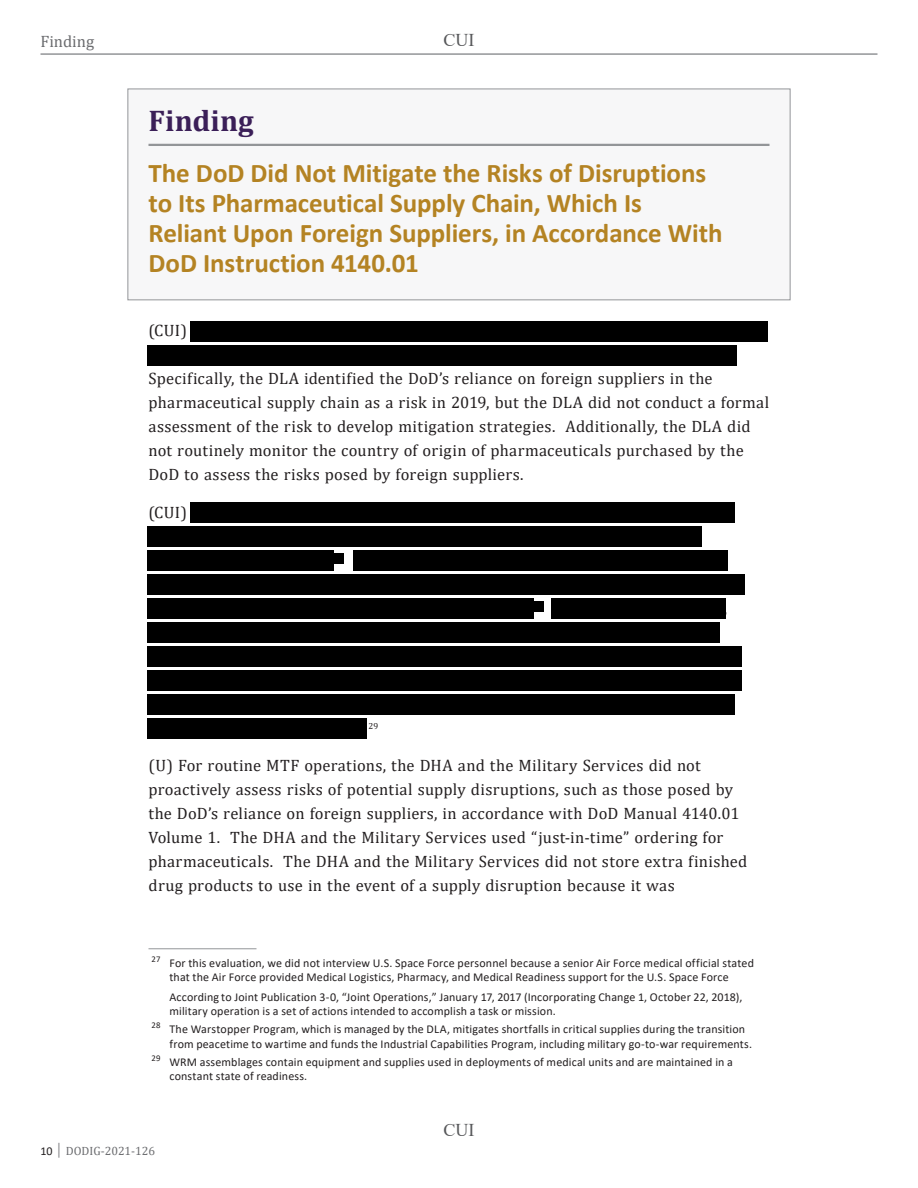
<style>
.page{position:relative;width:918px;height:1188px;background:#fff}
.page>*{position:absolute;margin:0;border:0;box-sizing:border-box;transform-origin:0 0}
.Heading_1{font:700 30px "Cambria";letter-spacing:.005em;color:#3b1f58}
.Heading_2{font:700 27px/30px "Calibri";letter-spacing:-.005em;color:#b48323}
.t1{font:18px "Times New Roman";color:#57585a}
.Body{font:16.5px/24px "Cambria";letter-spacing:.015em;color:#231f20}
.t2{font:16.5px "Cambria";color:#6c6d70}
.Footnote{font:12px/14.4px "Calibri";letter-spacing:.01em;color:#231f20}
.t3{font:12px "Cambria";color:#6c6d70}
.Body-2{font:8.7px "Cambria";color:#231f20}
.s1{font-family:"Calibri";color:#231f20}
</style>
<div class="page">
<hr style="left:40px;top:53px;width:838px;height:2px;background:#939598">
<div style="left:128px;top:89px;width:662px;height:211px;background:#f7f7f8;border:1px solid #939598"></div>
<hr style="left:148px;top:144px;width:622px;height:2px;background:#939598">
<hr style="left:148px;top:948px;width:108px;height:1px;background:#939598">
<div style="left:191px;top:321px;width:577px;height:21px;background:#000"></div>
<div style="left:147px;top:345px;width:589px;height:21px;background:#000"></div>
<div style="left:191px;top:503px;width:544px;height:20px;background:#000"></div>
<div style="left:147px;top:527px;width:554px;height:20px;background:#000"></div>
<div style="left:147px;top:551px;width:186px;height:20px;background:#000"></div>
<div style="left:353px;top:551px;width:375px;height:20px;background:#000"></div>
<div style="left:334px;top:553px;width:10px;height:11px;background:#000"></div>
<div style="left:147px;top:575px;width:598px;height:20px;background:#000"></div>
<div style="left:147px;top:599px;width:387px;height:20px;background:#000"></div>
<div style="left:552px;top:599px;width:174px;height:20px;background:#000"></div>
<div style="left:534px;top:601px;width:10px;height:11px;background:#000"></div>
<div style="left:147px;top:623px;width:572px;height:20px;background:#000"></div>
<div style="left:147px;top:647px;width:594px;height:20px;background:#000"></div>
<div style="left:147px;top:671px;width:595px;height:20px;background:#000"></div>
<div style="left:147px;top:695px;width:588px;height:20px;background:#000"></div>
<div style="left:147px;top:719px;width:219px;height:20px;background:#000"></div>
<p class="t2" style="left:40px;top:31px;width:55px">Finding</p>
<p class="t1" style="left:444px;top:28px;width:32px">CUI</p>
<p class="Heading_1" style="left:148px;top:100px;width:107px">Finding</p>
<p class="Heading_2" style="left:148px;top:157px;width:576px">The DoD Did Not Mitigate the Risks of Disruptions to Its Pharmaceutical Supply Chain, Which Is Reliant Upon Foreign Suppliers, in Accordance With DoD Instruction 4140.01</p>
<p class="Body" style="left:148px;top:318px;width:40px">(CUI)</p>
<p class="Body" style="left:148px;top:366px;width:622px">Specifically, the DLA identified the DoD’s reliance on foreign suppliers in the pharmaceutical supply chain as a risk in 2019, but the DLA did not conduct a formal assessment of the risk to develop mitigation strategies. Additionally, the DLA did not routinely monitor the country of origin of pharmaceuticals purchased by the DoD to assess the risks posed by foreign suppliers.</p>
<p class="Body" style="left:148px;top:500px;width:40px">(CUI)</p>
<p class="Body" style="left:724px;top:596px;width:5px">,</p>
<p class="Body-2" style="left:369px;top:720px;width:11px">29</p>
<p class="Body" style="left:148px;top:753px;width:600px">(U) For routine MTF operations, the DHA and the Military Services did not proactively assess risks of potential supply disruptions, such as those posed by the DoD’s reliance on foreign suppliers, in accordance with DoD Manual 4140.01<br>Volume 1. The DHA and the Military Services used “just-in-time” ordering for pharmaceuticals. The DHA and the Military Services did not store extra finished drug products to use in the event of a supply disruption because it was</p>
<p class="Footnote" style="left:170px;top:955px;width:586px;text-indent:-18px"><sup>27</sup> For this evaluation, we did not interview U.S. Space Force personnel because a senior Air Force medical official stated that the Air Force provided Medical Logistics, Pharmacy, and Medical Readiness support for the U.S. Space Force</p>
<p class="Footnote" style="left:169px;top:989px;width:575px">According to Joint Publication 3-0, “Joint Operations,” January 17, 2017 (Incorporating Change 1, October 22, 2018), military operation is a set of actions intended to accomplish a task or mission.</p>
<p class="Footnote" style="left:170px;top:1022px;width:584px;text-indent:-18px"><sup>28</sup> The Warstopper Program, which is managed by the DLA, mitigates shortfalls in critical supplies during the transition from peacetime to wartime and funds the Industrial Capabilities Program, including military go-to-war requirements.</p>
<p class="Footnote" style="left:170px;top:1054px;width:565px;text-indent:-18px"><sup>29</sup> WRM assemblages contain equipment and supplies used in deployments of medical units and are maintained in a constant state of readiness.</p>
<p class="t1" style="left:444px;top:1117px;width:32px">CUI</p>
<p class="t3" style="left:40px;top:1143px;width:116px"><span class="s1">10</span> │ DODIG-2021-126</p>
</div>
